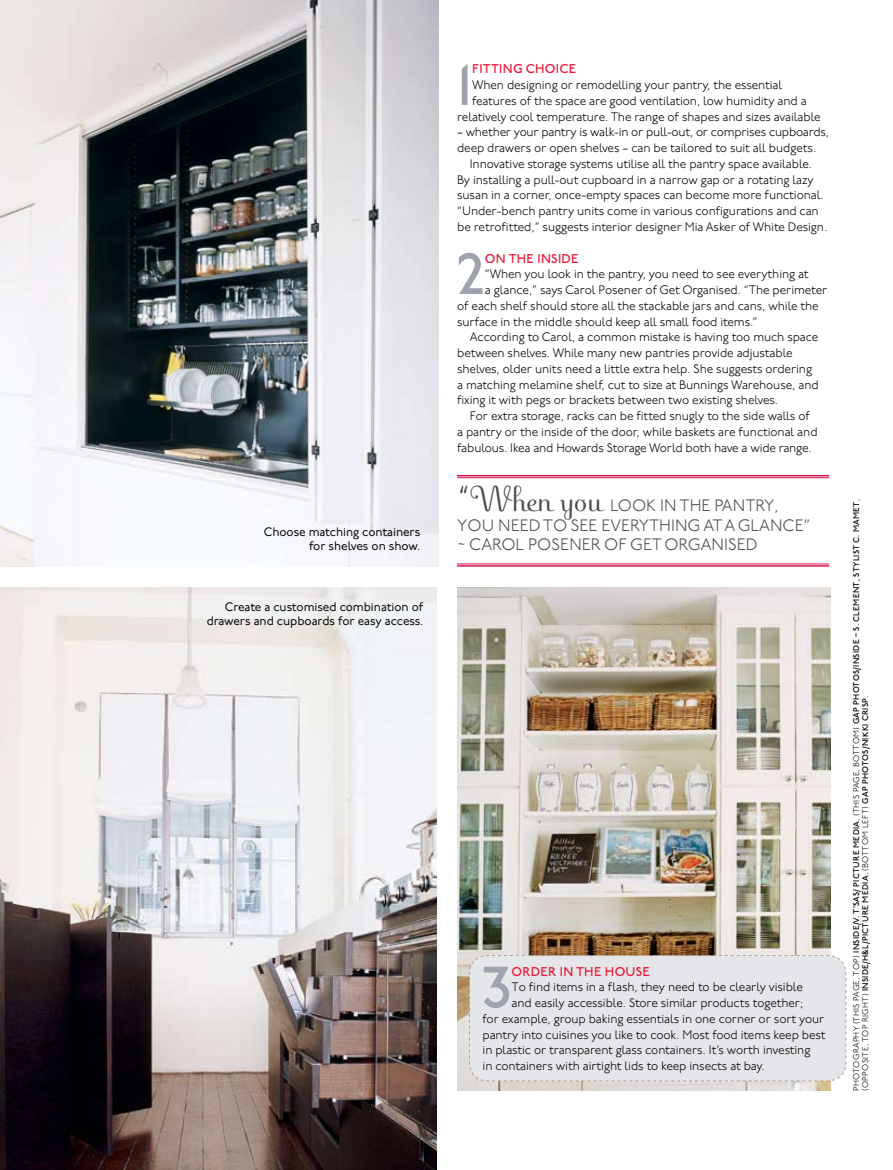
<style>
.page{position:relative;width:893px;height:1170px;background:#fff}
.page>*{position:absolute;margin:0;border:0;box-sizing:border-box;transform-origin:0 0}
.t1{font:500 57.75px "P22 Underground Pro";color:#9ea3ae}
.t2{font:37.5px "Fling Plain";letter-spacing:-.01em;color:#4d4d4f}
.t3{font:300 16.5px/19.5px "P22 Underground Pro";color:#4d4d4f}
.t4{font:500 12.75px "P22 Underground Pro";letter-spacing:.02em;color:#ed1a3b}
.t5{font:300 12.3px/15.8px "P22 Underground Pro";letter-spacing:-.01em;color:#000}
.t6{font:12.3px/14.7px "P22 Underground Pro";letter-spacing:-.005em;color:#000;text-align:right}
.t7{font:500 8.25px/9px "P22 Underground Pro";letter-spacing:.035em;color:#000}
.s1{font-weight:300}
</style>
<div class="page">
<img style="left:457px;top:588px;width:373px;height:502px">
<img style="left:0;top:588px;width:437px;height:581px">
<div style="left:469px;top:954px;width:378px;height:127px;background:#e5e6e9"></div>
<hr style="left:457px;top:475px;width:372px;height:1px;background:#d9124a">
<hr style="left:457px;top:477px;width:372px;height:1px;background:#d9124a">
<hr style="left:457px;top:565px;width:372px;height:1px;background:#d9124a">
<hr style="left:457px;top:563px;width:372px;height:1px;background:#d9124a">
<img style="left:0;top:0;width:439px;height:566px">
<p class="t6" style="left:264px;top:524px;width:158px">Choose matching containers for shelves on show.</p>
<p class="t6" style="left:207px;top:598px;width:218px">Create a customised combination of drawers and cupboards for easy access.</p>
<h1 class="t1" style="left:457px;top:43px;width:17px">1</h1>
<p class="t4" style="left:472px;top:60px;width:106px">FITTING CHOICE</p>
<p class="t5" style="left:472px;top:77px;width:312px">When designing or remodelling your pantry, the essential</p>
<p class="t5" style="left:472px;top:92px;width:336px">features of the space are good ventilation, low humidity and a</p>
<p class="t5" style="left:457px;top:108px;width:365px">relatively cool temperature. The range of shapes and sizes available</p>
<p class="t5" style="left:457px;top:124px;width:374px">– whether your pantry is walk-in or pull-out, or comprises cupboards, deep drawers or open shelves – can be tailored to suit all budgets.</p>
<p class="t5" style="left:457px;top:155px;width:372px;text-indent:13px">Innovative storage systems utilise all the pantry space available.<br>By installing a pull-out cupboard in a narrow gap or a rotating lazy susan in a corner, once-empty spaces can become more functional. “Under-bench pantry units come in various configurations and can be retrofitted,” suggests interior designer Mia Asker of White Design.</p>
<h1 class="t1" style="left:457px;top:232px;width:29px">2</h1>
<p class="t4" style="left:485px;top:249px;width:95px">ON THE INSIDE</p>
<p class="t5" style="left:485px;top:266px;width:325px">“When you look in the pantry, you need to see everything at</p>
<p class="t5" style="left:485px;top:281px;width:344px">a glance,” says Carol Posener of Get Organised. “The perimeter</p>
<p class="t5" style="left:457px;top:297px;width:363px">of each shelf should store all the stackable jars and cans, while the</p>
<p class="t5" style="left:457px;top:313px;width:302px">surface in the middle should keep all small food items.”</p>
<p class="t5" style="left:470px;top:329px;width:350px">According to Carol, a common mistake is having too much space</p>
<p class="t5" style="left:457px;top:344px;width:337px">between shelves. While many new pantries provide adjustable</p>
<p class="t5" style="left:457px;top:360px;width:356px">shelves, older units need a little extra help. She suggests ordering</p>
<p class="t5" style="left:457px;top:376px;width:363px">a matching melamine shelf, cut to size at Bunnings Warehouse, and</p>
<p class="t5" style="left:457px;top:392px;width:323px">fixing it with pegs or brackets between two existing shelves.</p>
<p class="t5" style="left:470px;top:407px;width:342px">For extra storage, racks can be fitted snugly to the side walls of</p>
<p class="t5" style="left:457px;top:423px;width:362px">a pantry or the inside of the door, while baskets are functional and</p>
<p class="t5" style="left:457px;top:439px;width:356px">fabulous. Ikea and Howards Storage World both have a wide range.</p>
<h2 class="t2" style="left:457px;top:476px;width:146px">“When you</h2>
<h3 class="t3" style="left:457px;top:495px;width:323px;text-indent:153px">Loo k in th e pantry, you need to see everythi ng at a gla</h3>
<h3 class="t3" style="left:770px;top:514px;width:42px">nce”</h3>
<h3 class="t3" style="left:457px;top:534px;width:82px">~ Carol pos</h3>
<h3 class="t3" style="left:560px;top:534px;width:196px">ener of get organised</h3>
<h1 class="t1" style="left:483px;top:945px;width:30px">3</h1>
<p class="t4" style="left:512px;top:961px;width:140px">ORDER IN THE HOUSE</p>
<p class="t5" style="left:511px;top:978px;width:293px">To find items in a flash, they need to be clearly visible</p>
<p class="t5" style="left:511px;top:994px;width:293px">and easily accessible. Store similar products together;</p>
<p class="t5" style="left:483px;top:1010px;width:343px">for example, group baking essentials in one corner or sort your</p>
<p class="t5" style="left:483px;top:1026px;width:344px">pantry into cuisines you like to cook. Most food items keep best</p>
<p class="t5" style="left:483px;top:1041px;width:329px">in plastic or transparent glass containers. It’s worth investing</p>
<p class="t5" style="left:483px;top:1057px;width:284px">in containers with airtight lids to keep insects at bay.</p>
<p class="t7" style="left:851px;top:1090px;width:593px;rotate:-90deg"><span class="s1">Photog raphy (this pag e, top)</span> I NSIDE/V. T’SAS/ PICTURE MEDIA<span class="s1">, (this pag e, bottom )</span> GAP PHOTOS/INSIDE – S. CLEMENT, STYLIST C. MAMET<span class="s1">, (opposite, top right)</span> I NSIDE/H&amp;L/PICTURE MEDIA<span class="s1">, (bottom left)</span> GAP PHOTOS/NIKKI CRISP<span class="s1">.</span></p>
</div>
